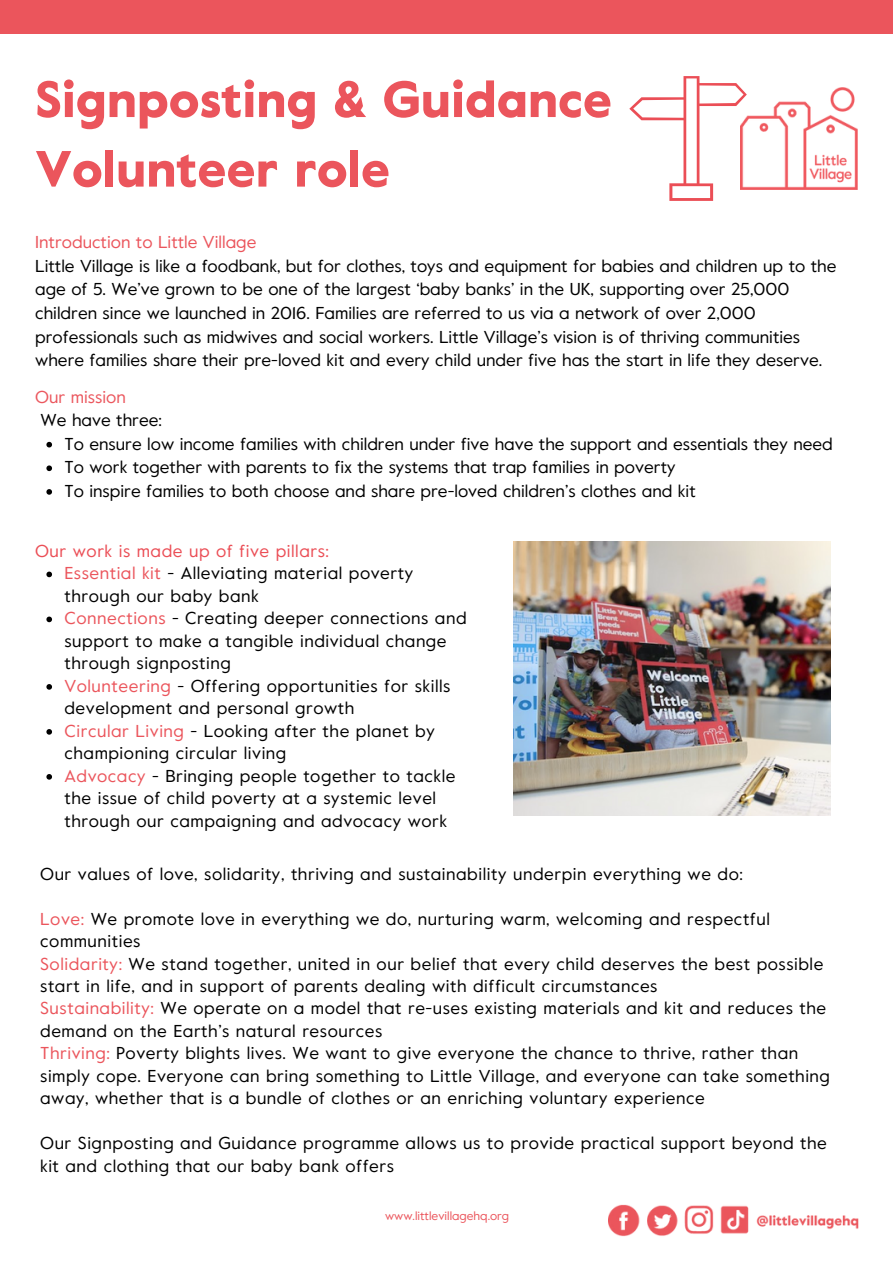
<style>
.page{position:relative;width:893px;height:1264px;background:#fff}
.page>*{position:absolute;margin:0;border:0;box-sizing:border-box;transform-origin:0 0}
.t1{font:900 50.85px/69.6px "Value";color:#eb555c}
.t2{font:17.25px/22.5px "Value";letter-spacing:.03em;color:#000}
.t3{font:17.25px/23.5px "Value";color:#000}
.t4{font:17.25px "Value";letter-spacing:.03em;color:#eb4e56}
.t5{font:17.25px "Value";color:#eb555c}
.t6{font:17.25px "Value";color:#eb575e}
.t7{font:12px "Value";color:#eb555c}
.s1{color:#eb555c}
</style>
<div class="page">
<div style="left:0;top:0;width:892px;height:34px;background:#eb555c"></div>
<svg style="left:629px;top:76px;width:111px;height:125px"></svg>
<img style="left:740px;top:87px;width:117px;height:103px">
<img style="left:513px;top:541px;width:317px;height:275px">
<svg style="left:46px;top:571px;width:6px;height:6px"></svg>
<svg style="left:46px;top:616px;width:6px;height:6px"></svg>
<svg style="left:46px;top:684px;width:6px;height:5px"></svg>
<svg style="left:46px;top:729px;width:6px;height:5px"></svg>
<svg style="left:46px;top:774px;width:6px;height:5px"></svg>
<svg style="left:46px;top:442px;width:6px;height:5px"></svg>
<svg style="left:46px;top:465px;width:6px;height:6px"></svg>
<svg style="left:46px;top:489px;width:6px;height:5px"></svg>
<img style="left:608px;top:1204px;width:249px;height:33px">
<p class="t1" style="left:35px;top:65px;width:578px">Signposting &amp; Guidance<br>Volunteer role</p>
<p class="t5" style="left:35px;top:232px;width:223px">Introduction to Little Village</p>
<p class="t3" style="left:35px;top:254px;width:802px">Little Village is like a foodbank, but for clothes, toys and equipment for babies and children up to the age of 5. We’ve grown to be one of the largest ‘baby banks’ in the UK, supporting over 25,000 children since we launched in 2016. Families are referred to us via a network of over 2,000 professionals such as midwives and social workers. Little Village’s vision is of thriving communities where families share their pre-loved kit and every child under five has the start in life they deserve.</p>
<p class="t6" style="left:35px;top:387px;width:92px">Our mission</p>
<p class="t3" style="left:41px;top:408px;width:123px">We have three:</p>
<p class="t3" style="left:64px;top:432px;width:769px">To ensure low income families with children under five have the support and essentials they need</p>
<p class="t3" style="left:64px;top:456px;width:612px">To work together with parents to fix the systems that trap families in poverty</p>
<p class="t3" style="left:64px;top:479px;width:632px">To inspire families to both choose and share pre-loved children’s clothes and kit</p>
<p class="t4" style="left:35px;top:541px;width:295px">Our work is made up of five pillars:</p>
<p class="t2" style="left:64px;top:562px;width:350px"><span class="s1">Essential kit</span> - Alleviating material poverty through our baby bank</p>
<p class="t2" style="left:64px;top:607px;width:403px"><span class="s1">Connections</span> - Creating deeper connections and support to make a tangible individual change through signposting</p>
<p class="t2" style="left:64px;top:675px;width:387px"><span class="s1">Volunteering</span> - Offering opportunities for skills development and personal growth</p>
<p class="t2" style="left:64px;top:720px;width:372px"><span class="s1">Circular Living</span> - Looking after the planet by championing circular living</p>
<p class="t2" style="left:64px;top:765px;width:392px"><span class="s1">Advocacy</span> - Bringing people together to tackle the issue of child poverty at a systemic level through our campaigning and advocacy work</p>
<p class="t2" style="left:40px;top:862px;width:704px">Our values of love, solidarity, thriving and sustainability underpin everything we do:</p>
<p class="t2" style="left:40px;top:907px;width:731px"><span class="s1">Love:</span> We promote love in everything we do, nurturing warm, welcoming and respectful communities</p>
<p class="t2" style="left:40px;top:952px;width:784px"><span class="s1">Solidarity:</span> We stand together, united in our belief that every child deserves the best possible start in life, and in support of parents dealing with difficult circumstances</p>
<p class="t2" style="left:40px;top:997px;width:787px"><span class="s1">Sustainability:</span> We operate on a model that re-uses existing materials and kit and reduces the demand on the Earth’s natural resources</p>
<p class="t2" style="left:40px;top:1042px;width:791px"><span class="s1">Thriving:</span> Poverty blights lives. We want to give everyone the chance to thrive, rather than simply cope. Everyone can bring something to Little Village, and everyone can take something away, whether that is a bundle of clothes or an enriching voluntary experience</p>
<p class="t2" style="left:40px;top:1132px;width:788px">Our Signposting and Guidance programme allows us to provide practical support beyond the kit and clothing that our baby bank offers</p>
<p class="t7" style="left:385px;top:1208px;width:126px">www.littlevillagehq.org</p>
</div>
